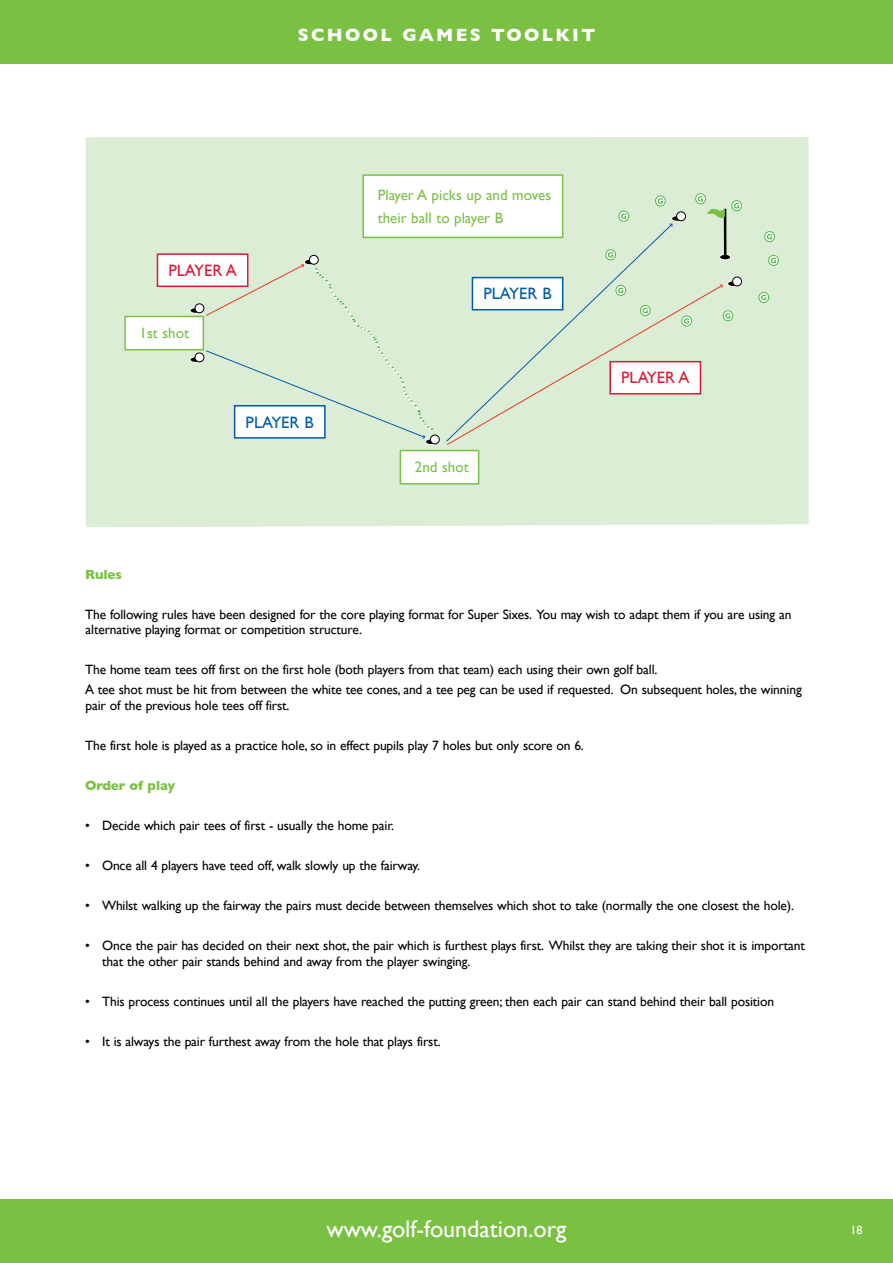
<style>
.page{position:relative;width:893px;height:1263px;background:#fff}
.page>*{position:absolute;margin:0;border:0;box-sizing:border-box;transform-origin:0 0}
.t1{font:24px "Gill Sans";color:#fff}
.t2{font:700 18px "Gill Sans";letter-spacing:.13em;color:#fff}
.t3{font:16.5px "Gill Sans";color:#da1a35}
.t4{font:16.5px "Gill Sans";color:#005baa}
.t5{font:15px/22.5px "Gill Sans";color:#7ac143}
.t6{font:13.5px/15.8px "Gill Sans";letter-spacing:-.01em;color:#000}
.t7{font:700 13.5px "Gill Sans";letter-spacing:-.01em;color:#7ac143}
.t8{font:12px "Gill Sans";color:#fff}
</style>
<div class="page">
<div style="left:86px;top:137px;width:723px;height:390px;background:#dbedd4"></div>
<div style="left:0;top:0;width:893px;height:64px;background:#7ac143"></div>
<div style="left:446px;top:224px;width:227px;height:60px;background:#dbedd4"></div>
<svg style="left:669px;top:223px;width:3px;height:4px"></svg>
<div style="left:157px;top:254px;width:91px;height:32px;background:#fff"></div>
<div style="left:157px;top:253px;width:91px;height:34px;border:2px solid #da1a35"></div>
<div style="left:363px;top:175px;width:200px;height:62px;background:#fff"></div>
<div style="left:362px;top:174px;width:201px;height:64px;border:2px solid #7ac143"></div>
<div style="left:125px;top:316px;width:78px;height:34px;background:#fff"></div>
<div style="left:124px;top:316px;width:80px;height:34px;border:2px solid #7ac143"></div>
<div style="left:400px;top:451px;width:79px;height:33px;background:#fff"></div>
<div style="left:400px;top:450px;width:79px;height:34px;border:2px solid #7ac143"></div>
<div style="left:472px;top:278px;width:91px;height:32px;background:#fff"></div>
<div style="left:472px;top:277px;width:91px;height:33px;border:2px solid #005baa"></div>
<div style="left:606px;top:250px;width:10px;height:10px;border:1px solid #50b848;border-radius:50%"></div>
<svg style="left:608px;top:252px;width:5px;height:6px"></svg>
<div style="left:619px;top:211px;width:10px;height:10px;border:1px solid #50b848;border-radius:50%"></div>
<svg style="left:621px;top:214px;width:5px;height:5px"></svg>
<div style="left:655px;top:196px;width:10px;height:10px;border:1px solid #50b848;border-radius:50%"></div>
<svg style="left:658px;top:198px;width:5px;height:6px"></svg>
<svg style="left:696px;top:194px;width:9px;height:10px"></svg>
<div style="left:695px;top:193px;width:11px;height:11px;border:1px solid #50b848;border-radius:50%"></div>
<svg style="left:698px;top:196px;width:5px;height:6px"></svg>
<svg style="left:732px;top:201px;width:9px;height:10px"></svg>
<div style="left:732px;top:200px;width:10px;height:11px;border:1px solid #50b848;border-radius:50%"></div>
<svg style="left:734px;top:203px;width:5px;height:5px"></svg>
<svg style="left:765px;top:232px;width:9px;height:10px"></svg>
<div style="left:765px;top:231px;width:10px;height:11px;border:1px solid #50b848;border-radius:50%"></div>
<svg style="left:767px;top:234px;width:5px;height:5px"></svg>
<svg style="left:769px;top:255px;width:9px;height:10px"></svg>
<div style="left:768px;top:255px;width:11px;height:11px;border:1px solid #50b848;border-radius:50%"></div>
<svg style="left:771px;top:258px;width:5px;height:5px"></svg>
<svg style="left:759px;top:292px;width:10px;height:10px"></svg>
<div style="left:759px;top:292px;width:10px;height:11px;border:1px solid #50b848;border-radius:50%"></div>
<svg style="left:761px;top:295px;width:5px;height:5px"></svg>
<div style="left:723px;top:310px;width:10px;height:11px;border:1px solid #50b848;border-radius:50%"></div>
<svg style="left:446px;top:284px;width:284px;height:162px;background:#dcead5"></svg>
<div style="left:190px;top:308px;width:11px;height:5px;background:#000;border-radius:50%"></div>
<div style="left:190px;top:308px;width:11px;height:5px;border:1px solid #fff;border-radius:50%"></div>
<div style="left:195px;top:304px;width:9px;height:9px;background:#fff;border-radius:50%"></div>
<div style="left:195px;top:304px;width:9px;height:9px;border:1px solid #000;border-radius:50%"></div>
<div style="left:304px;top:259px;width:11px;height:6px;background:#000;border-radius:50%"></div>
<div style="left:304px;top:259px;width:12px;height:6px;border:1px solid #fff;border-radius:50%"></div>
<div style="left:309px;top:255px;width:9px;height:9px;background:#fff;border-radius:50%"></div>
<div style="left:309px;top:255px;width:9px;height:9px;border:1px solid #000;border-radius:50%"></div>
<div style="left:425px;top:439px;width:11px;height:5px;background:#000;border-radius:50%"></div>
<div style="left:425px;top:439px;width:12px;height:6px;border:1px solid #fff;border-radius:50%"></div>
<div style="left:430px;top:435px;width:9px;height:9px;background:#fff;border-radius:50%"></div>
<div style="left:430px;top:435px;width:9px;height:9px;border:1px solid #000;border-radius:50%"></div>
<div style="left:672px;top:216px;width:11px;height:5px;background:#000;border-radius:50%"></div>
<div style="left:671px;top:216px;width:12px;height:5px;border:1px solid #fff;border-radius:50%"></div>
<div style="left:677px;top:212px;width:8px;height:9px;background:#fff;border-radius:50%"></div>
<div style="left:676px;top:212px;width:10px;height:9px;border:1px solid #000;border-radius:50%"></div>
<div style="left:720px;top:254px;width:11px;height:6px;background:#000;border-radius:50%"></div>
<div style="left:719px;top:254px;width:12px;height:6px;border:1px solid #fff;border-radius:50%"></div>
<div style="left:728px;top:281px;width:11px;height:5px;background:#000;border-radius:50%"></div>
<div style="left:727px;top:281px;width:12px;height:6px;border:1px solid #fff;border-radius:50%"></div>
<div style="left:733px;top:277px;width:8px;height:9px;background:#fff;border-radius:50%"></div>
<div style="left:732px;top:277px;width:10px;height:9px;border:1px solid #000;border-radius:50%"></div>
<div style="left:190px;top:357px;width:11px;height:5px;background:#000;border-radius:50%"></div>
<div style="left:190px;top:357px;width:11px;height:6px;border:1px solid #fff;border-radius:50%"></div>
<div style="left:195px;top:353px;width:9px;height:9px;background:#fff;border-radius:50%"></div>
<div style="left:195px;top:353px;width:9px;height:9px;border:1px solid #000;border-radius:50%"></div>
<svg style="left:205px;top:264px;width:228px;height:175px;background:#daebd5"></svg>
<hr style="left:724px;top:209px;width:2px;height:48px;background:#000">
<svg style="left:706px;top:208px;width:19px;height:10px"></svg>
<div style="left:0;top:1199px;width:893px;height:64px;background:#7ac143"></div>
<h2 class="t2" style="left:298px;top:24px;width:299px">SCHOOL GAMES TOOLKIT</h2>
<p class="t3" style="left:168px;top:261px;width:70px">PLAYER A</p>
<p class="t5" style="left:140px;top:322px;width:51px">1st shot</p>
<p class="t4" style="left:246px;top:412px;width:70px">PLAYER B</p>
<p class="t5" style="left:378px;top:184px;width:175px">Player A picks up and moves their ball to player B</p>
<p class="t4" style="left:483px;top:284px;width:70px">PLAYER B</p>
<p class="t5" style="left:415px;top:456px;width:55px">2nd shot</p>
<p class="t3" style="left:621px;top:368px;width:70px">PLAYER A</p>
<p class="t7" style="left:85px;top:566px;width:39px">Rules</p>
<p class="t6" style="left:85px;top:606px;width:708px">The following rules have been designed for the core playing format for Super Sixes. You may wish to adapt them if you are using an alternative playing format or competition structure.</p>
<p class="t6" style="left:85px;top:660px;width:718px;line-height:20px">The home team tees off first on the first hole (both players from that team) each using their own golf ball.<br>A tee shot must be hit from between the white tee cones, and a tee peg can be used if requested. On subsequent holes, the winning</p>
<p class="t6" style="left:86px;top:698px;width:206px">pair of the previous hole tees off first.</p>
<p class="t6" style="left:85px;top:738px;width:500px">The first hole is played as a practice hole, so in effect pupils play 7 holes but only score on 6.</p>
<p class="t7" style="left:85px;top:778px;width:92px">Order of play</p>
<p class="t6" style="left:85px;top:818px;width:311px">• Decide which pair tees of first - usually the home pair.</p>
<p class="t6" style="left:85px;top:858px;width:337px">• Once all 4 players have teed off, walk slowly up the fairway.</p>
<p class="t6" style="left:85px;top:898px;width:711px">• Whilst walking up the fairway the pairs must decide between themselves which shot to take (normally the one closest the hole).</p>
<p class="t6" style="left:102px;top:938px;width:704px;text-indent:-17px">• Once the pair has decided on their next shot, the pair which is furthest plays first. Whilst they are taking their shot it is important that the other pair stands behind and away from the player swinging.</p>
<p class="t6" style="left:85px;top:993px;width:691px">• This process continues until all the players have reached the putting green; then each pair can stand behind their ball position</p>
<p class="t6" style="left:85px;top:1033px;width:357px">• It is always the pair furthest away from the hole that plays first.</p>
<h1 class="t1" style="left:326px;top:1214px;width:242px">www.golf-foundation.org</h1>
<p class="t8" style="left:850px;top:1223px;width:13px">18</p>
</div>
